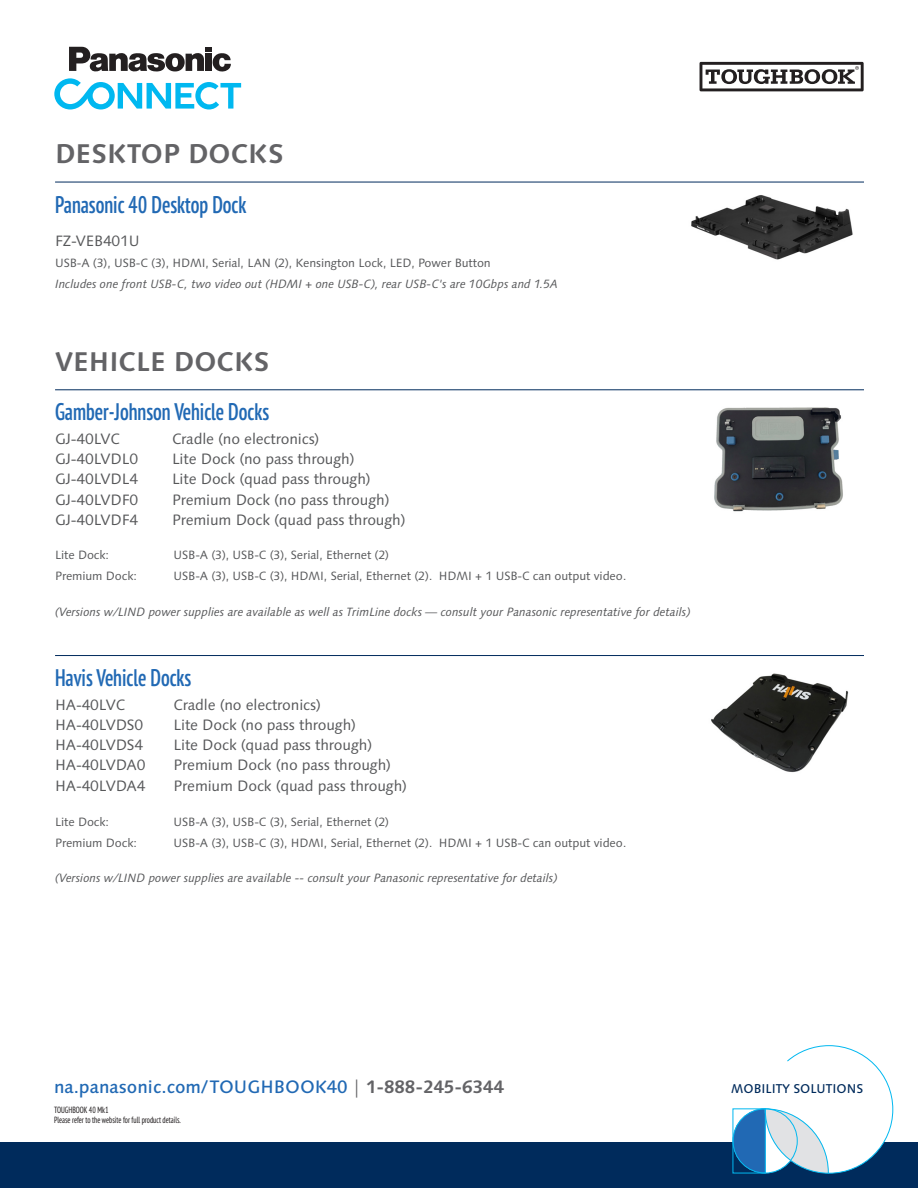
<style>
.page{position:relative;width:918px;height:1188px;background:#fff}
.page>*{position:absolute;margin:0;border:0;box-sizing:border-box;transform-origin:0 0}
.Sub-title_Sol_Guide{font:700 27px "Syntax Next LT Pro";color:#636366}
.Product_TITLE_LARGER{font:600 condensed 24px "PT Sans Pro";color:#2169b4}
.t1{font:500 18px "Syntax Next LT Pro";color:#2169b4}
.Body_NO_Bullets{font:15px "Syntax Next LT Pro";letter-spacing:-.01em;color:#57585a}
.t2{font:500 12.75px "Syntax Next LT Pro";color:#002b5c}
.Product_NOTE{font:12px "Syntax Next LT Pro";letter-spacing:-.01em;color:#57585a}
.Product_NOTE_italic{font:italic 12px "Syntax Next LT Pro";letter-spacing:-.01em;color:#57585a}
.t3{font:condensed 9px/10.5px "PT Sans Pro";color:#231f20}
.s1{font-weight:300;color:#636366}
.s2{font-weight:700;color:#636366}
</style>
<div class="page">
<svg style="left:69px;top:47px;width:162px;height:25px"></svg>
<svg style="left:54px;top:78px;width:187px;height:32px"></svg>
<svg style="left:700px;top:62px;width:164px;height:29px"></svg>
<div style="left:0;top:1142px;width:918px;height:46px;background:#002b5c"></div>
<svg style="left:733px;top:1045px;width:161px;height:129px"></svg>
<img style="left:691px;top:195px;width:162px;height:65px">
<img style="left:711px;top:673px;width:138px;height:100px">
<img style="left:714px;top:407px;width:129px;height:105px">
<hr style="left:55px;top:182px;width:809px;height:1px;background:#002b5c">
<hr style="left:55px;top:389px;width:809px;height:1px;background:#002b5c">
<hr style="left:55px;top:655px;width:809px;height:1px;background:#002b5c">
<p class="Sub-title_Sol_Guide" style="left:55px;top:137px;width:230px">DESKTOP DOCKS</p>
<p class="Product_TITLE_LARGER" style="left:55px;top:189px;width:193px">Panasonic 40 Desktop Dock</p>
<p class="Body_NO_Bullets" style="left:55px;top:232px;width:86px">FZ-VEB401U</p>
<p class="Product_NOTE" style="left:55px;top:256px;width:437px">USB-A (3), USB-C (3), HDMI, Serial, LAN (2), Kensington Lock, LED, Power Button</p>
<p class="Product_NOTE_italic" style="left:55px;top:277px;width:504px">Includes one front USB-C, two video out (HDMI + one USB-C), rear USB-C's are 10Gbps and 1.5A</p>
<p class="Sub-title_Sol_Guide" style="left:55px;top:344px;width:216px">VEHICLE DOCKS</p>
<p class="Product_TITLE_LARGER" style="left:55px;top:396px;width:216px">Gamber-Johnson Vehicle Docks</p>
<p class="Body_NO_Bullets" style="left:55px;top:429px;width:66px">GJ-40LVC</p>
<p class="Body_NO_Bullets" style="left:172px;top:429px;width:149px">Cradle (no electronics)</p>
<p class="Body_NO_Bullets" style="left:55px;top:450px;width:85px">GJ-40LVDL0</p>
<p class="Body_NO_Bullets" style="left:172px;top:450px;width:184px">Lite Dock (no pass through)</p>
<p class="Body_NO_Bullets" style="left:55px;top:470px;width:85px">GJ-40LVDL4</p>
<p class="Body_NO_Bullets" style="left:172px;top:470px;width:200px">Lite Dock (quad pass through)</p>
<p class="Body_NO_Bullets" style="left:55px;top:490px;width:85px">GJ-40LVDF0</p>
<p class="Body_NO_Bullets" style="left:172px;top:490px;width:219px">Premium Dock (no pass through)</p>
<p class="Body_NO_Bullets" style="left:55px;top:510px;width:85px">GJ-40LVDF4</p>
<p class="Body_NO_Bullets" style="left:172px;top:510px;width:235px">Premium Dock (quad pass through)</p>
<p class="Product_NOTE" style="left:55px;top:548px;width:55px">Lite Dock:</p>
<p class="Product_NOTE" style="left:174px;top:548px;width:217px">USB-A (3), USB-C (3), Serial, Ethernet (2)</p>
<p class="Product_NOTE" style="left:55px;top:569px;width:83px">Premium Dock:</p>
<p class="Product_NOTE" style="left:174px;top:569px;width:454px">USB-A (3), USB-C (3), HDMI, Serial, Ethernet (2). HDMI + 1 USB-C can output video.</p>
<p class="Product_NOTE_italic" style="left:55px;top:604px;width:637px">(Versions w/LIND power supplies are available as well as TrimLine docks — consult your Panasonic representative for details)</p>
<p class="Product_TITLE_LARGER" style="left:55px;top:662px;width:138px">Havis Vehicle Docks</p>
<p class="Body_NO_Bullets" style="left:55px;top:695px;width:72px">HA-40LVC</p>
<p class="Body_NO_Bullets" style="left:174px;top:695px;width:149px">Cradle (no electronics)</p>
<p class="Body_NO_Bullets" style="left:55px;top:715px;width:90px">HA-40LVDS0</p>
<p class="Body_NO_Bullets" style="left:174px;top:715px;width:184px">Lite Dock (no pass through)</p>
<p class="Body_NO_Bullets" style="left:55px;top:736px;width:90px">HA-40LVDS4</p>
<p class="Body_NO_Bullets" style="left:174px;top:736px;width:200px">Lite Dock (quad pass through)</p>
<p class="Body_NO_Bullets" style="left:55px;top:756px;width:92px">HA-40LVDA0</p>
<p class="Body_NO_Bullets" style="left:174px;top:756px;width:219px">Premium Dock (no pass through)</p>
<p class="Body_NO_Bullets" style="left:55px;top:776px;width:92px">HA-40LVDA4</p>
<p class="Body_NO_Bullets" style="left:174px;top:776px;width:235px">Premium Dock (quad pass through)</p>
<p class="Product_NOTE" style="left:55px;top:814px;width:55px">Lite Dock:</p>
<p class="Product_NOTE" style="left:174px;top:814px;width:217px">USB-A (3), USB-C (3), Serial, Ethernet (2)</p>
<p class="Product_NOTE" style="left:55px;top:835px;width:83px">Premium Dock:</p>
<p class="Product_NOTE" style="left:174px;top:835px;width:454px">USB-A (3), USB-C (3), HDMI, Serial, Ethernet (2). HDMI + 1 USB-C can output video.</p>
<p class="Product_NOTE_italic" style="left:55px;top:871px;width:504px">(Versions w/LIND power supplies are available -- consult your Panasonic representative for details)</p>
<p class="t1" style="left:54px;top:1075px;width:451px">na.panasonic.com/TOUGHBOOK40 <span class="s1">|</span> <span class="s2">1-888-245-6344</span></p>
<p class="t2" style="left:731px;top:1081px;width:134px">MOBILITY SOLUTIONS</p>
<p class="t3" style="left:54px;top:1104px;width:128px">TOUGHBOOK 40 Mk1<br>Please refer to the website for full product details.</p>
</div>
